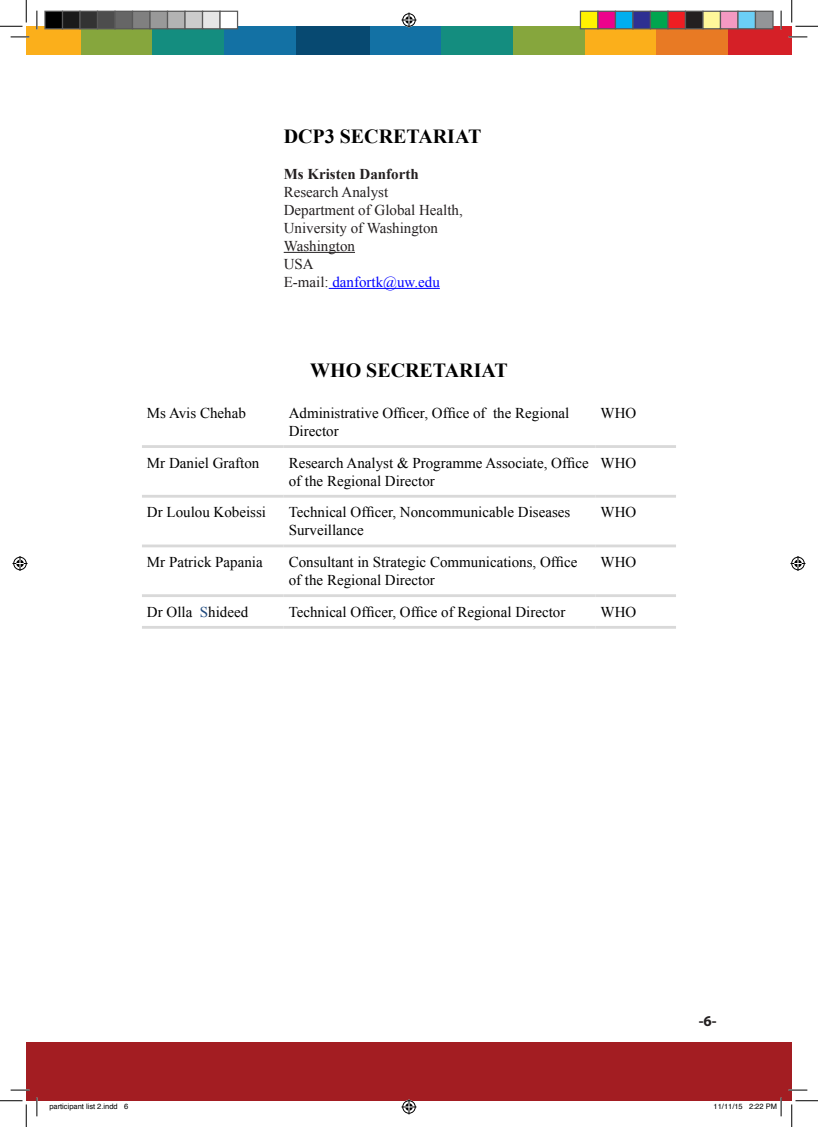
<style>
.page{position:relative;width:818px;height:1127px;background:#fff}
.page>*{position:absolute;margin:0;border:0;box-sizing:border-box;transform-origin:0 0}
.t1{font:700 20px "Times New Roman";color:#000}
.t2{font:15px "Times New Roman";color:#000}
.t3{font:15px "Times New Roman";color:#231f20}
.t4{font:15px "Times New Roman";color:#00f}
.t5{font:700 15px "Times New Roman";color:#231f20}
.t6{font:700 15px "Myriad Pro";color:#231f20}
.t7{font:7.5px "Helvetica";color:#000}
.s1{color:#231f20}
.s2{color:#1f497d}
</style>
<div class="page">
<div style="left:298px;top:26px;width:72px;height:29px;background:#074971"></div>
<div style="left:370px;top:26px;width:72px;height:29px;background:#1371a4"></div>
<div style="left:441px;top:26px;width:72px;height:29px;background:#148d7f"></div>
<div style="left:513px;top:26px;width:72px;height:29px;background:#86a63d"></div>
<div style="left:585px;top:26px;width:72px;height:29px;background:#fbaf1b"></div>
<div style="left:656px;top:26px;width:72px;height:29px;background:#e87a24"></div>
<div style="left:728px;top:26px;width:64px;height:29px;background:#d52027"></div>
<div style="left:296px;top:26px;width:71px;height:29px;background:#074971"></div>
<div style="left:224px;top:26px;width:72px;height:29px;background:#1371a4"></div>
<div style="left:152px;top:26px;width:72px;height:29px;background:#148d7f"></div>
<div style="left:81px;top:26px;width:71px;height:29px;background:#86a63d"></div>
<div style="left:26px;top:26px;width:55px;height:29px;background:#fbaf1b"></div>
<div style="left:26px;top:1041px;width:766px;height:59px;background:#a31d22"></div>
<hr style="left:284px;top:252px;width:71px;height:1px;background:#231f20">
<hr style="left:329px;top:288px;width:111px;height:1px;background:#00f">
<hr style="left:142px;top:445px;width:142px;height:3px;background:#d9d9d9">
<hr style="left:284px;top:445px;width:311px;height:3px;background:#d9d9d9">
<hr style="left:595px;top:445px;width:81px;height:3px;background:#d9d9d9">
<hr style="left:142px;top:494px;width:142px;height:3px;background:#d9d9d9">
<hr style="left:284px;top:494px;width:311px;height:3px;background:#d9d9d9">
<hr style="left:595px;top:494px;width:81px;height:3px;background:#d9d9d9">
<hr style="left:142px;top:544px;width:142px;height:3px;background:#d9d9d9">
<hr style="left:284px;top:544px;width:311px;height:3px;background:#d9d9d9">
<hr style="left:595px;top:544px;width:81px;height:3px;background:#d9d9d9">
<hr style="left:142px;top:594px;width:142px;height:3px;background:#d9d9d9">
<hr style="left:284px;top:594px;width:311px;height:3px;background:#d9d9d9">
<hr style="left:595px;top:594px;width:81px;height:3px;background:#d9d9d9">
<hr style="left:142px;top:625px;width:142px;height:3px;background:#d9d9d9">
<hr style="left:284px;top:625px;width:311px;height:3px;background:#d9d9d9">
<hr style="left:595px;top:625px;width:81px;height:3px;background:#d9d9d9">
<svg style="left:11px;top:36px;width:18px;height:2px"></svg>
<svg style="left:788px;top:36px;width:19px;height:2px"></svg>
<svg style="left:11px;top:1089px;width:18px;height:1px"></svg>
<svg style="left:788px;top:1089px;width:19px;height:1px"></svg>
<svg style="left:36px;top:11px;width:2px;height:18px"></svg>
<svg style="left:36px;top:1097px;width:2px;height:18px"></svg>
<svg style="left:780px;top:11px;width:2px;height:18px"></svg>
<svg style="left:0;top:0;width:27px;height:27px"></svg>
<svg style="left:0;top:1100px;width:27px;height:26px"></svg>
<svg style="left:791px;top:0;width:27px;height:27px"></svg>
<svg style="left:791px;top:1100px;width:27px;height:26px"></svg>
<svg style="left:401px;top:13px;width:15px;height:15px"></svg>
<svg style="left:401px;top:1099px;width:15px;height:15px"></svg>
<svg style="left:13px;top:556px;width:15px;height:15px"></svg>
<svg style="left:790px;top:556px;width:15px;height:15px"></svg>
<div style="left:45px;top:11px;width:18px;height:18px;background:#000"></div>
<div style="left:44px;top:11px;width:19px;height:18px;border:1px solid #595959"></div>
<div style="left:63px;top:11px;width:17px;height:18px;background:#1a1a1a"></div>
<div style="left:62px;top:11px;width:19px;height:18px;border:1px solid #595959"></div>
<div style="left:80px;top:11px;width:18px;height:18px;background:#333"></div>
<div style="left:79px;top:11px;width:19px;height:18px;border:1px solid #595959"></div>
<div style="left:98px;top:11px;width:17px;height:18px;background:#4d4d4d"></div>
<div style="left:97px;top:11px;width:19px;height:18px;border:1px solid #595959"></div>
<div style="left:115px;top:11px;width:18px;height:18px;background:#666"></div>
<div style="left:114px;top:11px;width:19px;height:18px;border:1px solid #595959"></div>
<div style="left:133px;top:11px;width:17px;height:18px;background:#808080"></div>
<div style="left:132px;top:11px;width:19px;height:18px;border:1px solid #595959"></div>
<div style="left:150px;top:11px;width:18px;height:18px;background:#999"></div>
<div style="left:149px;top:11px;width:19px;height:18px;border:1px solid #595959"></div>
<div style="left:168px;top:11px;width:17px;height:18px;background:#b3b3b3"></div>
<div style="left:167px;top:11px;width:19px;height:18px;border:1px solid #595959"></div>
<div style="left:185px;top:11px;width:18px;height:18px;background:#ccc"></div>
<div style="left:184px;top:11px;width:19px;height:18px;border:1px solid #595959"></div>
<div style="left:203px;top:11px;width:17px;height:18px;background:#e6e6e6"></div>
<div style="left:202px;top:11px;width:19px;height:18px;border:1px solid #595959"></div>
<div style="left:220px;top:11px;width:18px;height:18px;background:#fff"></div>
<div style="left:219px;top:11px;width:19px;height:18px;border:1px solid #595959"></div>
<div style="left:580px;top:11px;width:18px;height:18px;background:#fff101"></div>
<div style="left:580px;top:11px;width:18px;height:18px;border:1px solid #595959"></div>
<div style="left:598px;top:11px;width:17px;height:18px;background:#ed028c"></div>
<div style="left:597px;top:11px;width:19px;height:18px;border:1px solid #595959"></div>
<div style="left:615px;top:11px;width:18px;height:18px;background:#00aeef"></div>
<div style="left:615px;top:11px;width:18px;height:18px;border:1px solid #595959"></div>
<div style="left:633px;top:11px;width:17px;height:18px;background:#2e3092"></div>
<div style="left:632px;top:11px;width:19px;height:18px;border:1px solid #595959"></div>
<div style="left:650px;top:11px;width:18px;height:18px;background:#00a54f"></div>
<div style="left:650px;top:11px;width:18px;height:18px;border:1px solid #595959"></div>
<div style="left:668px;top:11px;width:17px;height:18px;background:#ee1d23"></div>
<div style="left:667px;top:11px;width:19px;height:18px;border:1px solid #595959"></div>
<div style="left:685px;top:11px;width:18px;height:18px;background:#231f20"></div>
<div style="left:685px;top:11px;width:18px;height:18px;border:1px solid #595959"></div>
<div style="left:703px;top:11px;width:17px;height:18px;background:#fff79a"></div>
<div style="left:702px;top:11px;width:19px;height:18px;border:1px solid #595959"></div>
<div style="left:720px;top:11px;width:18px;height:18px;background:#f499c2"></div>
<div style="left:720px;top:11px;width:18px;height:18px;border:1px solid #595959"></div>
<div style="left:738px;top:11px;width:17px;height:18px;background:#6bcff6"></div>
<div style="left:737px;top:11px;width:19px;height:18px;border:1px solid #595959"></div>
<div style="left:755px;top:11px;width:18px;height:18px;background:#939598"></div>
<div style="left:755px;top:11px;width:18px;height:18px;border:1px solid #595959"></div>
<svg style="left:749px;top:1097px;width:33px;height:18px"></svg>
<p class="t1" style="left:284px;top:122px;width:199px">DCP3 SECRETARIAT</p>
<p class="t5" style="left:284px;top:163px;width:136px">Ms Kristen Danforth</p>
<p class="t3" style="left:284px;top:181px;width:106px">Research Analyst</p>
<p class="t3" style="left:284px;top:199px;width:181px">Department of Global Health,</p>
<p class="t3" style="left:284px;top:217px;width:156px">University of Washington</p>
<p class="t3" style="left:284px;top:235px;width:73px">Washington</p>
<p class="t3" style="left:284px;top:253px;width:31px">USA</p>
<p class="t4" style="left:284px;top:271px;width:158px"><span class="s1">E-mail:</span> danfortk@uw.edu</p>
<p class="t2" style="left:147px;top:402px;width:100px">Ms Avis Chehab</p>
<p class="t1" style="left:310px;top:356px;width:199px">WHO SECRETARIAT</p>
<p class="t2" style="left:493px;top:402px;width:78px">the Regional</p>
<p class="t2" style="left:289px;top:402px;width:198px">Administrative Officer, Office of</p>
<p class="t2" style="left:600px;top:402px;width:37px">WHO</p>
<p class="t2" style="left:289px;top:420px;width:51px">Director</p>
<p class="t2" style="left:147px;top:452px;width:114px">Mr Daniel Grafton</p>
<p class="t2" style="left:289px;top:452px;width:301px">Research Analyst &amp; Programme Associate, Office</p>
<p class="t2" style="left:600px;top:452px;width:37px">WHO</p>
<p class="t2" style="left:289px;top:470px;width:148px">of the Regional Director</p>
<p class="t2" style="left:147px;top:502px;width:121px">Dr Loulou Kobeissi</p>
<p class="t2" style="left:289px;top:502px;width:283px">Technical Officer, Noncommunicable Diseases</p>
<p class="t2" style="left:600px;top:502px;width:37px">WHO</p>
<p class="t2" style="left:289px;top:520px;width:76px">Surveillance</p>
<p class="t2" style="left:147px;top:551px;width:117px">Mr Patrick Papania</p>
<p class="t2" style="left:147px;top:601px;width:47px">Dr Olla</p>
<p class="t2" style="left:200px;top:601px;width:50px"><span class="s2">S</span>hideed</p>
<p class="t2" style="left:289px;top:551px;width:290px">Consultant in Strategic Communications, Office</p>
<p class="t2" style="left:289px;top:569px;width:148px">of the Regional Director</p>
<p class="t2" style="left:289px;top:601px;width:278px">Technical Officer, Office of Regional Director</p>
<p class="t2" style="left:600px;top:551px;width:37px">WHO</p>
<p class="t2" style="left:600px;top:601px;width:37px">WHO</p>
<p class="t7" style="left:49px;top:1100px;width:70px">participant list 2.indd</p>
<p class="t7" style="left:124px;top:1100px;width:6px">6</p>
<p class="t6" style="left:699px;top:1010px;width:19px">-6-</p>
<p class="t7" style="left:713px;top:1100px;width:31px">11/11/15</p>
<p class="t7" style="left:749px;top:1100px;width:29px">2:22 PM</p>
</div>
